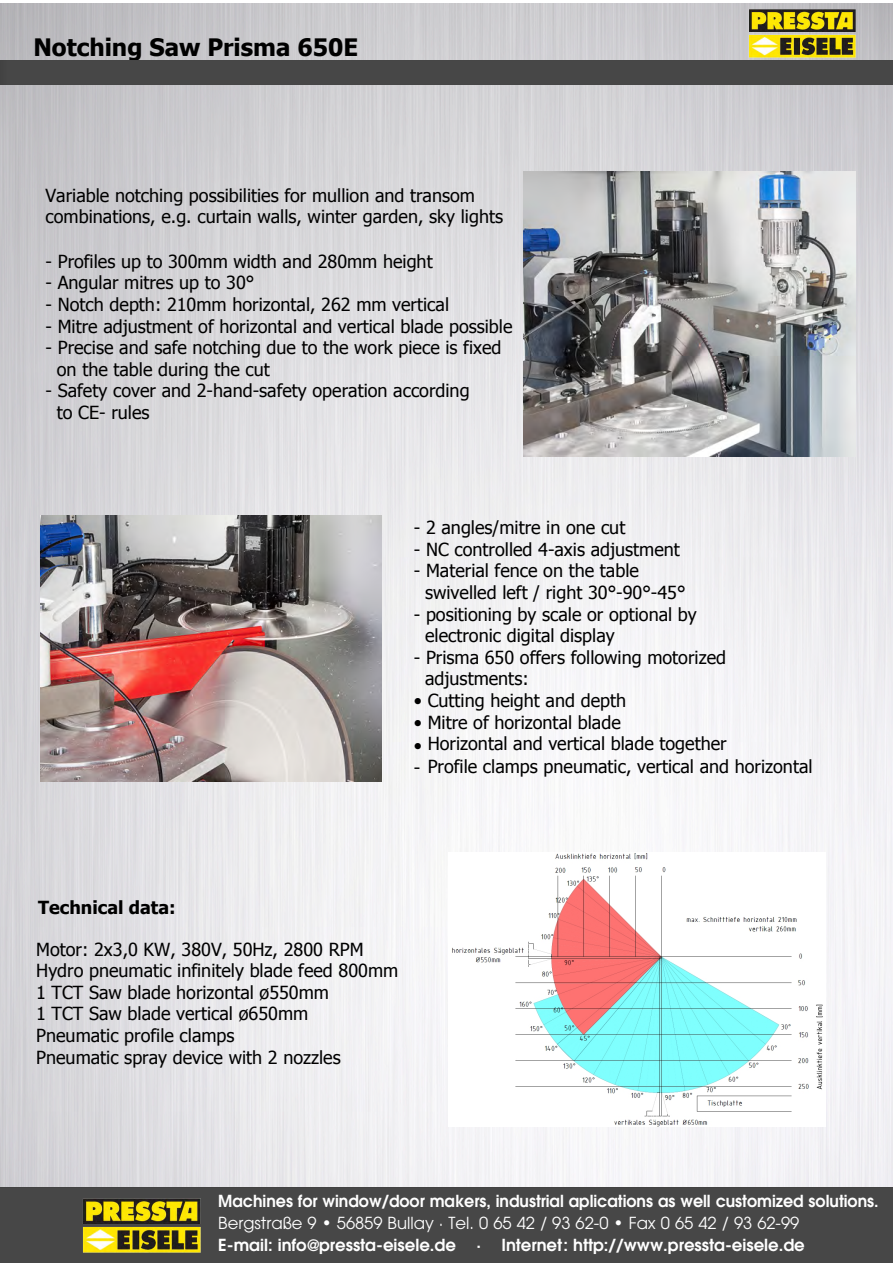
<style>
.page{position:relative;width:893px;height:1263px;background:#fff}
.page>*{position:absolute;margin:0;border:0;box-sizing:border-box;transform-origin:0 0}
.t1{font:700 24px "Tahoma";color:#000}
.t2{font:18px/21.6px "Tahoma";color:#000}
.t3{font:700 18px "Tahoma";color:#000}
.t4{font:600 16.5px "Avant Garde";color:#fff;scale:.96 1}
.t5{font:600 16.5px "Avant Garde";color:#fff}
.t6{font:16.5px "Avant Garde";color:#fff}
.s1{font-style:inherit}
</style>
<div class="page">
<img style="left:0;top:4px;width:893px;height:1183px">
<div style="left:0;top:1187px;width:893px;height:76px;background:#474747"></div>
<div style="left:0;top:61px;width:893px;height:23px;background:#474747"></div>
<img style="left:749px;top:9px;width:108px;height:49px">
<img style="left:524px;top:172px;width:331px;height:284px">
<img style="left:41px;top:515px;width:340px;height:267px">
<img style="left:83px;top:1198px;width:118px;height:54px">
<img style="left:449px;top:852px;width:376px;height:274px">
<h1 class="t1" style="left:33px;top:30px;width:326px">Notching Saw <span class="s1">Prisma 650E</span></h1>
<p class="t2" style="left:46px;top:183px;width:459px">Variable notching possibilities for mullion and transom combinations, e.g. curtain walls, winter garden, sky lights</p>
<p class="t2" style="left:46px;top:250px;width:389px">- Profiles up to 300mm width and 280mm height</p>
<p class="t2" style="left:46px;top:271px;width:210px">- Angular mitres up to 30°</p>
<p class="t2" style="left:46px;top:293px;width:405px">- Notch depth: 210mm horizontal, 262 mm vertical</p>
<p class="t2" style="left:46px;top:314px;width:468px">- Mitre adjustment of horizontal and vertical blade possible</p>
<p class="t2" style="left:57px;top:336px;width:446px;text-indent:-11px">- Precise and safe notching due to the work piece is fixed on the table during the cut</p>
<p class="t2" style="left:57px;top:379px;width:414px;text-indent:-11px">- Safety cover and 2-hand-safety operation according to CE- rules</p>
<p class="t2" style="left:414px;top:516px;width:213px">- 2 angles/mitre in one cut</p>
<p class="t2" style="left:414px;top:538px;width:268px">- NC controlled 4-axis adjustment</p>
<p class="t2" style="left:425px;top:559px;width:262px;text-indent:-11px">- Material fence on the table swivelled left / right 30°-90°-45°</p>
<p class="t2" style="left:425px;top:602px;width:273px;text-indent:-11px">- positioning by scale or optional by electronic digital display</p>
<p class="t2" style="left:425px;top:646px;width:302px;text-indent:-11px">- Prisma 650 offers following motorized adjustments:</p>
<p class="t2" style="left:414px;top:689px;width:214px">• Cutting height and depth</p>
<p class="t2" style="left:414px;top:710px;width:208px">• Mitre of horizontal blade</p>
<p class="t2" style="left:414px;top:732px;width:314px">• Horizontal and vertical blade together</p>
<p class="t2" style="left:414px;top:755px;width:400px">- Profile clamps pneumatic, vertical and horizontal</p>
<p class="t3" style="left:38px;top:895px;width:139px">Technical data:</p>
<p class="t2" style="left:36px;top:937px;width:364px">Motor: 2x3,0 KW, 380V, 50Hz, 2800 RPM Hydro pneumatic infinitely blade feed 800mm 1 TCT Saw blade horizontal ø550mm<br>1 TCT Saw blade vertical ø650mm<br>Pneumatic profile clamps<br>Pneumatic spray device with 2 nozzles</p>
<p class="t4" style="left:218px;top:1190px;width:689px">Machines for window/door makers, industrial aplications as well customized solutions.</p>
<p class="t6" style="left:218px;top:1213px;width:583px">Bergstraße 9 • 56859 Bullay · Tel. 0 65 42 / 93 62-0 • Fax 0 65 42 / 93 62-99</p>
<p class="t5" style="left:218px;top:1234px;width:588px">E-mail: info@pressta-eisele.de · Internet: http://www.pressta-eisele.de</p>
</div>
